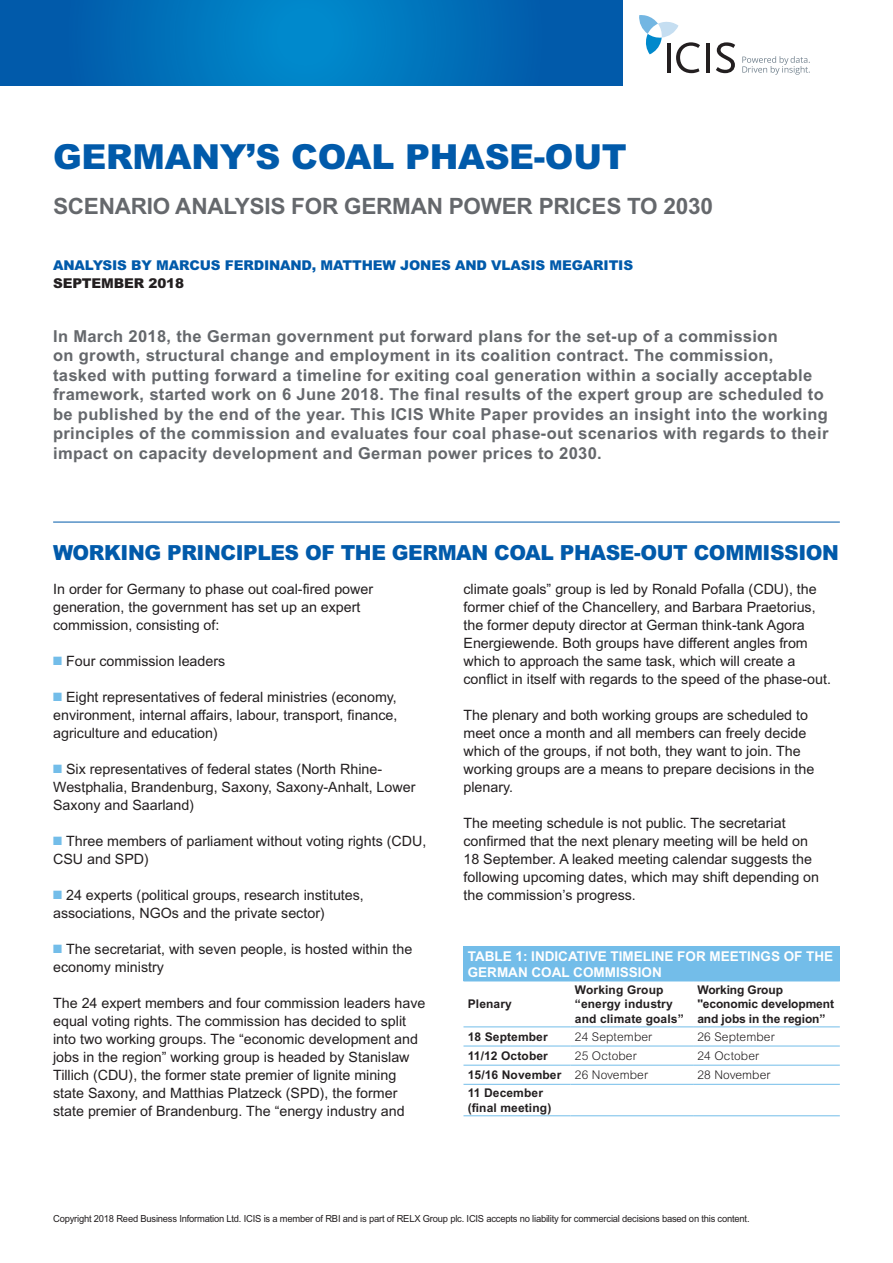
<style>
.page{position:relative;width:893px;height:1263px;background:#fff}
.page>*{position:absolute;margin:0;border:0;box-sizing:border-box;transform-origin:0 0}
.WP_Header_1{font:900 34.5px "Arial MT Std";letter-spacing:-.01em;color:#015aaa}
.WP_Header_2{font:700 22.5px "Arial MT Std";letter-spacing:-.01em;color:#65686c}
.WP_Header_3{font:900 20.85px "Arial MT Std";letter-spacing:-.02em;color:#015aaa}
.WP_Standfirst{font:700 16.5px/19.5px "Arial MT Std";letter-spacing:.02em;color:#65686c}
.WP_body_text{font:14.25px/18px "Arial MT Std";color:#231f20}
.WP_byline_blue{font:900 13.5px/18px "Arial MT Std";letter-spacing:-.01em;color:#015aaa}
.Table_head{font:700 13.5px/16.2px "Arial MT Std";color:#fff}
.Table_row_head{font:700 12px/14.4px "Arial MT Std";letter-spacing:.01em;color:#231f20}
.Table_bodycopy{font:300 12px "Arial MT Std";letter-spacing:.01em;color:#231f20}
.Table_col_head{font:700 12px/14.4px "Arial MT Std";letter-spacing:-.01em;color:#231f20}
.Table_col_head-2{font:700 12px/14.4px "Arial MT Std";letter-spacing:.01em;color:#231f20}
.t1{font:9.75px "Arial MT Std";letter-spacing:-.02em;color:#231f20;scale:.96 1}
.s1{color:#231f20}
.s2{color:#73bde9}
</style>
<div class="page">
<svg style="left:0;top:0;width:622px;height:86px;background:#006db7"></svg>
<svg style="left:622px;top:3px;width:188px;height:83px"></svg>
<div style="left:463px;top:947px;width:377px;height:34px;background:#73bde9"></div>
<hr style="left:463px;top:1065px;width:108px;height:1px;background:#73bde9">
<hr style="left:571px;top:1065px;width:122px;height:1px;background:#73bde9">
<hr style="left:693px;top:1065px;width:147px;height:1px;background:#73bde9">
<hr style="left:463px;top:1084px;width:108px;height:1px;background:#73bde9">
<hr style="left:571px;top:1084px;width:122px;height:1px;background:#73bde9">
<hr style="left:693px;top:1084px;width:147px;height:1px;background:#73bde9">
<hr style="left:463px;top:1115px;width:108px;height:1px;background:#73bde9">
<hr style="left:571px;top:1115px;width:122px;height:1px;background:#73bde9">
<hr style="left:693px;top:1115px;width:147px;height:1px;background:#73bde9">
<hr style="left:463px;top:1046px;width:108px;height:1px;background:#73bde9">
<hr style="left:571px;top:1046px;width:122px;height:1px;background:#73bde9">
<hr style="left:693px;top:1046px;width:147px;height:1px;background:#73bde9">
<hr style="left:463px;top:981px;width:108px;height:1px;background:#73bde9">
<hr style="left:571px;top:981px;width:122px;height:1px;background:#73bde9">
<hr style="left:693px;top:981px;width:147px;height:1px;background:#73bde9">
<hr style="left:463px;top:1027px;width:108px;height:1px;background:#73bde9">
<hr style="left:571px;top:1027px;width:122px;height:1px;background:#73bde9">
<hr style="left:693px;top:1027px;width:147px;height:1px;background:#73bde9">
<hr style="left:53px;top:522px;width:787px;height:1px;background:#015aaa">
<p class="WP_Header_1" style="left:53px;top:135px;width:575px">GERMANY’S COAL PHASE-OUT</p>
<p class="WP_Header_2" style="left:53px;top:193px;width:661px">SCENARIO ANALYSIS FOR GERMAN POWER PRICES TO 2030</p>
<p class="WP_byline_blue" style="left:53px;top:256px;width:581px">ANALYSIS BY MARCUS FERDINAND, MATTHEW JONES AND VLASIS MEGARITIS<br><span class="s1">SEPTEMBER 2018</span></p>
<p class="WP_Standfirst" style="left:53px;top:326px;width:777px">In March 2018, the German government put forward plans for the set-up of a commission<br>on growth, structural change and employment in its coalition contract. The commission, tasked with putting forward a timeline for exiting coal generation within a socially acceptable framework, started work on 6 June 2018. The final results of the expert group are scheduled to be published by the end of the year. This ICIS White Paper provides an insight into the working principles of the commission and evaluates four coal phase-out scenarios with regards to their impact on capacity development and German power prices to 2030.</p>
<p class="WP_Header_3" style="left:53px;top:539px;width:787px">WORKING PRINCIPLES OF THE GERMAN COAL PHASE-OUT COMMISSION</p>
<p class="WP_body_text" style="left:53px;top:580px;width:321px">In order for Germany to phase out coal-fired power generation, the government has set up an expert commission, consisting of:</p>
<p class="WP_body_text" style="left:53px;top:652px;width:174px"><span class="s2">■</span> Four commission leaders</p>
<p class="WP_body_text" style="left:53px;top:688px;width:346px;text-align:justify"><span class="s2">■</span> Eight representatives of federal ministries (economy, environment, internal affairs, labour, transport, finance, agriculture and education)</p>
<p class="WP_body_text" style="left:53px;top:760px;width:364px"><span class="s2">■</span> Six representatives of federal states (North Rhine-<br>Westphalia, Brandenburg, Saxony, Saxony-Anhalt, Lower<br>Saxony and Saarland)</p>
<p class="WP_body_text" style="left:53px;top:832px;width:375px"><span class="s2">■</span> Three members of parliament without voting rights (CDU,<br>CSU and SPD)</p>
<p class="WP_body_text" style="left:53px;top:886px;width:312px"><span class="s2">■</span> 24 experts (political groups, research institutes, associations, NGOs and the private sector)</p>
<p class="WP_body_text" style="left:53px;top:940px;width:361px"><span class="s2">■</span> The secretariat, with seven people, is hosted within the economy ministry</p>
<p class="WP_body_text" style="left:53px;top:994px;width:374px">The 24 expert members and four commission leaders have equal voting rights. The commission has decided to split into two working groups. The “economic development and jobs in the region” working group is headed by Stanislaw Tillich (CDU), the former state premier of lignite mining state Saxony, and Matthias Platzeck (SPD), the former state premier of Brandenburg. The “energy industry and</p>
<p class="WP_body_text" style="left:463px;top:580px;width:369px">climate goals” group is led by Ronald Pofalla (CDU), the former chief of the Chancellery, and Barbara Praetorius, the former deputy director at German think-tank Agora Energiewende. Both groups have different angles from which to approach the same task, which will create a conflict in itself with regards to the speed of the phase-out.</p>
<p class="WP_body_text" style="left:463px;top:706px;width:352px">The plenary and both working groups are scheduled to meet once a month and all members can freely decide which of the groups, if not both, they want to join. The working groups are a means to prepare decisions in the plenary.</p>
<p class="WP_body_text" style="left:463px;top:814px;width:357px">The meeting schedule is not public. The secretariat confirmed that the next plenary meeting will be held on 18 September. A leaked meeting calendar suggests the following upcoming dates, which may shift depending on the commission’s progress.</p>
<p class="Table_head" style="left:468px;top:947px;width:367px">TABLE 1: INDICATIVE TIMELINE FOR MEETINGS OF THE<br>GERMAN COAL COMMISSION</p>
<p class="Table_col_head-2" style="left:468px;top:997px;width:46px">Plenary</p>
<p class="Table_col_head-2" style="left:575px;top:982px;width:110px">Working Group “energy industry and climate goals”</p>
<p class="Table_col_head" style="left:697px;top:982px;width:138px">Working Group "economic development and jobs in the region”</p>
<p class="Table_row_head" style="left:468px;top:1029px;width:82px">18 September</p>
<p class="Table_bodycopy" style="left:575px;top:1030px;width:79px">24 September</p>
<p class="Table_bodycopy" style="left:697px;top:1030px;width:79px">26 September</p>
<p class="Table_row_head" style="left:468px;top:1048px;width:82px">11/12 October</p>
<p class="Table_bodycopy" style="left:575px;top:1049px;width:63px">25 October</p>
<p class="Table_bodycopy" style="left:697px;top:1049px;width:63px">24 October</p>
<p class="Table_row_head" style="left:468px;top:1067px;width:95px">15/16 November</p>
<p class="Table_bodycopy" style="left:575px;top:1068px;width:75px">26 November</p>
<p class="Table_bodycopy" style="left:697px;top:1068px;width:75px">28 November</p>
<p class="Table_row_head" style="left:468px;top:1085px;width:85px">11 December (final meeting)</p>
<p class="t1" style="left:53px;top:1213px;width:727px">Copyright 2018 Reed Business Information Ltd. ICIS is a member of RBI and is part of RELX Group plc. ICIS accepts no liability for commercial decisions based on this content.</p>
</div>
